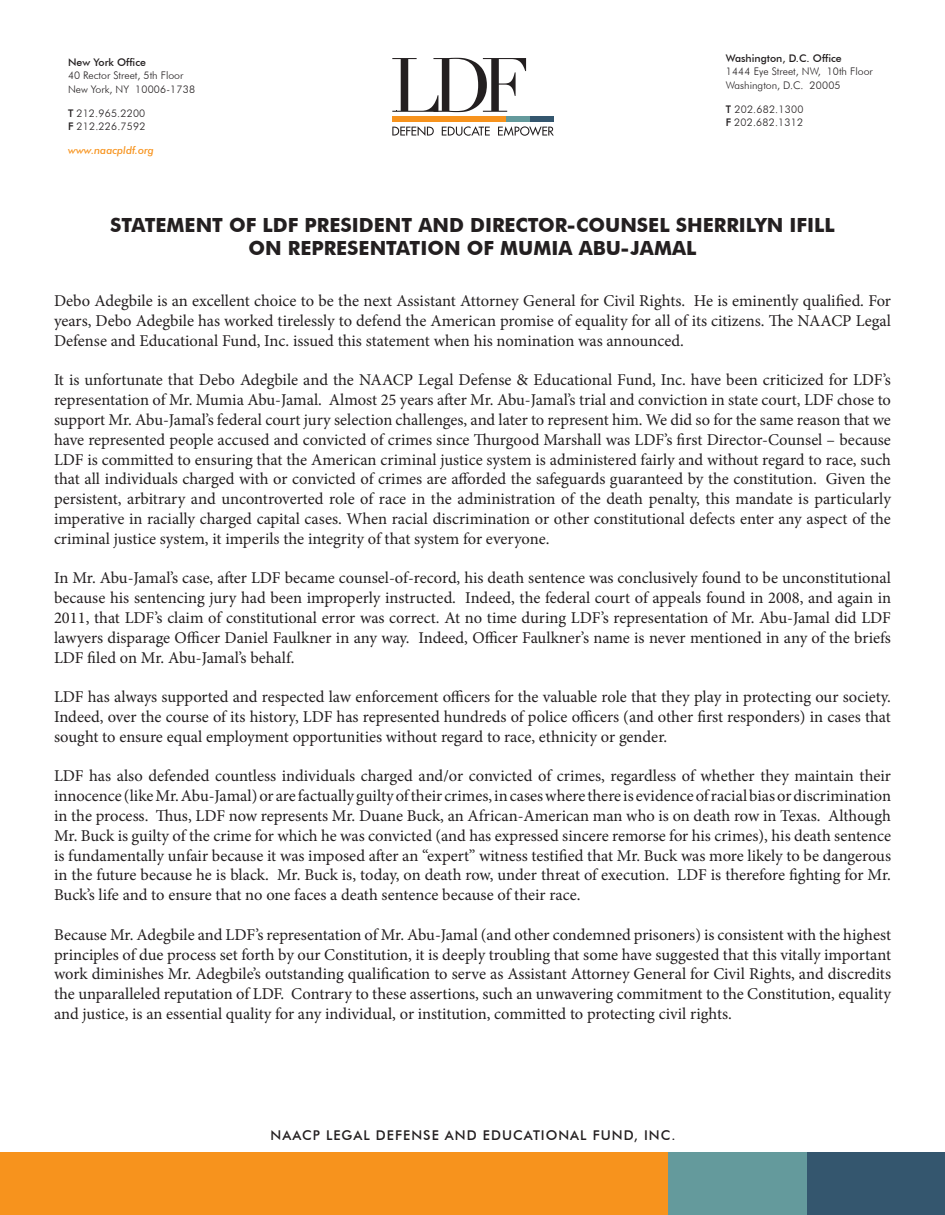
<style>
.page{position:relative;width:945px;height:1215px;background:#fff}
.page>*{position:absolute;margin:0;border:0;box-sizing:border-box;transform-origin:0 0}
.t1{font:700 19.5px "Futura BT";color:#231f20}
.t2{font:16.5px/19.8px "Minion Pro";color:#231f20;text-align:justify}
.t3{font:500 13.5px "Futura BT";letter-spacing:.075em;color:#231f20}
.t4{font:300 10.5px/13.5px "Futura BT";color:#231f20}
.t5{font:300 10.5px/13.5px "Futura BT";letter-spacing:.02em;color:#231f20}
.t6{font:500 10.5px "Futura BT";color:#231f20}
.t7{font:italic 500 10.5px "Futura BT";color:#f7931d}
.s1{font-weight:500}
</style>
<div class="page">
<svg style="left:392px;top:58px;width:134px;height:54px"></svg>
<svg style="left:392px;top:126px;width:42px;height:10px"></svg>
<svg style="left:442px;top:126px;width:48px;height:10px"></svg>
<svg style="left:498px;top:126px;width:56px;height:10px"></svg>
<div style="left:392px;top:117px;width:162px;height:5px;background:#f7931d"></div>
<div style="left:530px;top:117px;width:24px;height:5px;background:#34566e"></div>
<div style="left:507px;top:117px;width:23px;height:5px;background:#649a9c"></div>
<div style="left:806px;top:1153px;width:139px;height:62px;background:#34566e"></div>
<div style="left:667px;top:1153px;width:139px;height:62px;background:#649a9c"></div>
<div style="left:0;top:1153px;width:667px;height:62px;background:#f7931d"></div>
<p class="t6" style="left:68px;top:56px;width:79px">New York Office</p>
<p class="t4" style="left:68px;top:69px;width:129px">40 Rector Street, 5th Floor<br>New York, NY 10006-1738</p>
<p class="t5" style="left:68px;top:106px;width:79px"><span class="s1">T</span> 212.965.2200<br><span class="s1">F</span> 212.226.7592</p>
<p class="t7" style="left:68px;top:144px;width:87px">www.naacpldf.org</p>
<p class="t6" style="left:726px;top:52px;width:118px">Washington, D.C. Office</p>
<p class="t4" style="left:726px;top:65px;width:149px">1444 Eye Street, NW, 10th Floor<br>Washington, D.C. 20005</p>
<p class="t5" style="left:726px;top:102px;width:79px"><span class="s1">T</span> 202.682.1300<br><span class="s1">F</span> 202.682.1312</p>
<p class="t1" style="left:110px;top:213px;width:726px">STATEMENT OF LDF PRESIDENT AND DIRECTOR-COUNSEL SHERRILYN IFILL</p>
<p class="t1" style="left:248px;top:236px;width:450px">ON REPRESENTATION OF MUMIA ABU-JAMAL</p>
<p class="t2" style="left:54px;top:291px;width:839px">Debo Adegbile is an excellent choice to be the next Assistant Attorney General for Civil Rights. He is eminently qualified. For years, Debo Adegbile has worked tirelessly to defend the American promise of equality for all of its citizens. The NAACP Legal Defense and Educational Fund, Inc. issued this statement when his nomination was announced.</p>
<p class="t2" style="left:54px;top:370px;width:839px">It is unfortunate that Debo Adegbile and the NAACP Legal Defense &amp; Educational Fund, Inc. have been criticized for LDF’s representation of Mr. Mumia Abu-Jamal. Almost 25 years after Mr. Abu-Jamal’s trial and conviction in state court, LDF chose to support Mr. Abu-Jamal’s federal court jury selection challenges, and later to represent him. We did so for the same reason that we have represented people accused and convicted of crimes since Thurgood Marshall was LDF’s first Director-Counsel – because LDF is committed to ensuring that the American criminal justice system is administered fairly and without regard to race, such that all individuals charged with or convicted of crimes are afforded the safeguards guaranteed by the constitution. Given the persistent, arbitrary and uncontroverted role of race in the administration of the death penalty, this mandate is particularly imperative in racially charged capital cases. When racial discrimination or other constitutional defects enter any aspect of the criminal justice system, it imperils the integrity of that system for everyone.</p>
<p class="t2" style="left:54px;top:568px;width:839px">In Mr. Abu-Jamal’s case, after LDF became counsel-of-record, his death sentence was conclusively found to be unconstitutional because his sentencing jury had been improperly instructed. Indeed, the federal court of appeals found in 2008, and again in 2011, that LDF’s claim of constitutional error was correct. At no time during LDF’s representation of Mr. Abu-Jamal did LDF lawyers disparage Officer Daniel Faulkner in any way. Indeed, Officer Faulkner’s name is never mentioned in any of the briefs LDF filed on Mr. Abu-Jamal’s behalf.</p>
<p class="t2" style="left:54px;top:687px;width:839px">LDF has always supported and respected law enforcement officers for the valuable role that they play in protecting our society.<br>Indeed, over the course of its history, LDF has represented hundreds of police officers (and other first responders) in cases that sought to ensure equal employment opportunities without regard to race, ethnicity or gender.</p>
<p class="t2" style="left:54px;top:766px;width:839px">LDF has also defended countless individuals charged and/or convicted of crimes, regardless of whether they maintain their innocence (like Mr. Abu-Jamal) or are factually guilty of their crimes, in cases where there is evidence of racial bias or discrimination in the process. Thus, LDF now represents Mr. Duane Buck, an African-American man who is on death row in Texas. Although Mr. Buck is guilty of the crime for which he was convicted (and has expressed sincere remorse for his crimes), his death sentence is fundamentally unfair because it was imposed after an “expert” witness testified that Mr. Buck was more likely to be dangerous in the future because he is black. Mr. Buck is, today, on death row, under threat of execution. LDF is therefore fighting for Mr.<br>Buck’s life and to ensure that no one faces a death sentence because of their race.</p>
<p class="t2" style="left:54px;top:925px;width:839px">Because Mr. Adegbile and LDF’s representation of Mr. Abu-Jamal (and other condemned prisoners) is consistent with the highest principles of due process set forth by our Constitution, it is deeply troubling that some have suggested that this vitally important work diminishes Mr. Adegbile’s outstanding qualification to serve as Assistant Attorney General for Civil Rights, and discredits the unparalleled reputation of LDF. Contrary to these assertions, such an unwavering commitment to the Constitution, equality and justice, is an essential quality for any individual, or institution, committed to protecting civil rights.</p>
<p class="t3" style="left:271px;top:1127px;width:407px">NAACP LEGAL DEFENSE AND EDUCATIONAL FUND, INC.</p>
</div>
